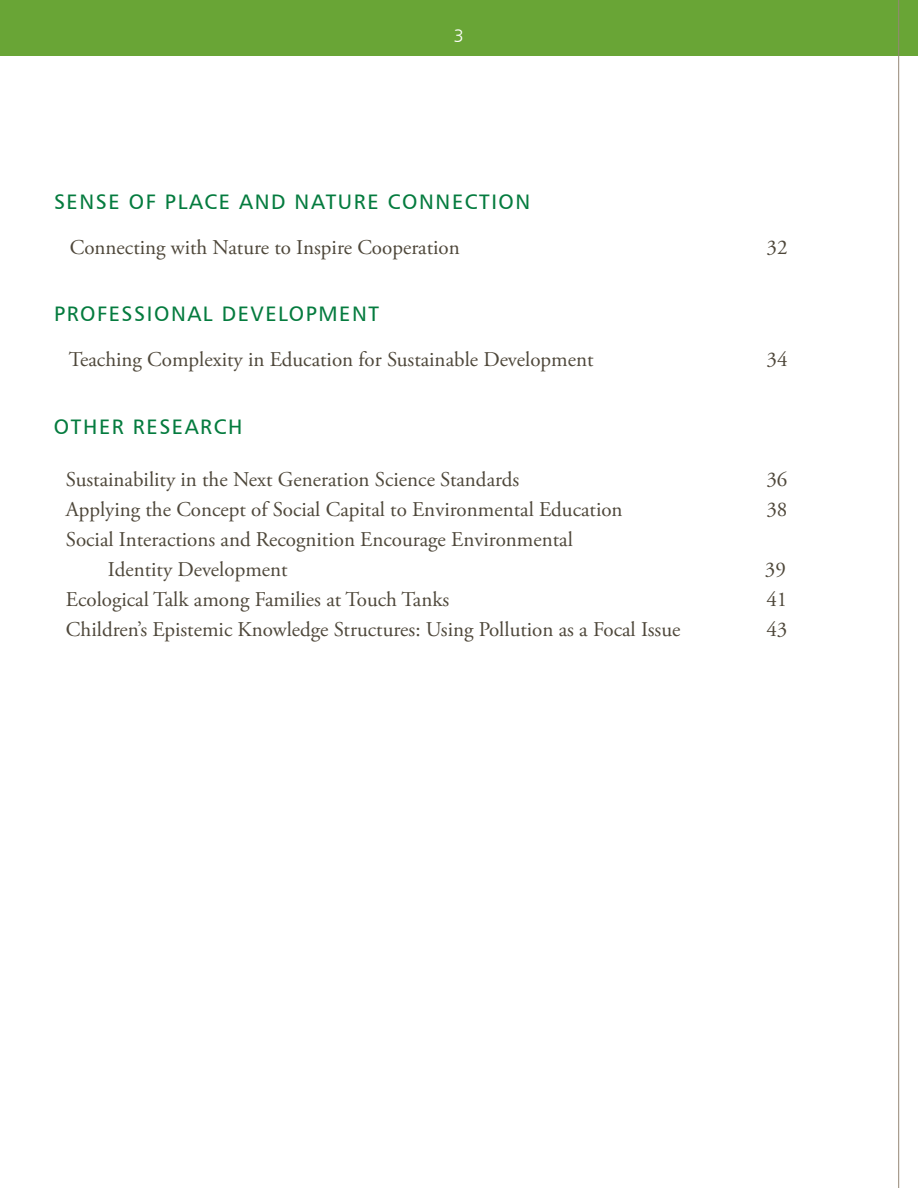
<style>
.page{position:relative;width:918px;height:1188px;background:#fff}
.page>*{position:absolute;margin:0;border:0;box-sizing:border-box;transform-origin:0 0}
.t1{font:21px/30px "Adobe Garamond Pro";color:#4e473a}
.t2{font:21px "Humanist 777 BT Roman B";letter-spacing:.075em;color:#047b3e}
.t3{font:18px "Humanist 777 BT Light B";color:#fff}
</style>
<div class="page">
<div style="left:0;top:0;width:918px;height:56px;background:#69a536"></div>
<hr style="left:898px;top:0;width:1px;height:1188px;background:#958776">
<p class="t3" style="left:454px;top:25px;width:12px">3</p>
<p class="t2" style="left:54px;top:188px;width:125px">SENSE OF PLA</p>
<p class="t2" style="left:204px;top:188px;width:105px">CEAND NAT</p>
<p class="t2" style="left:338px;top:188px;width:81px">URE CONNE</p>
<p class="t2" style="left:465px;top:188px;width:50px">CTION</p>
<p class="t1" style="left:70px;top:233px;width:392px">Connecting with Nature to Inspire Cooperation</p>
<p class="t1" style="left:767px;top:233px;width:22px">32</p>
<p class="t2" style="left:54px;top:301px;width:116px">PROFESSIONAL</p>
<p class="t2" style="left:222px;top:301px;width:31px">DEVELOPMENT</p>
<p class="t1" style="left:69px;top:345px;width:526px">Teaching Complexity in Education for Sustainable Development</p>
<p class="t1" style="left:767px;top:345px;width:23px">34</p>
<p class="t2" style="left:54px;top:413px;width:190px">OTHER RESEARCH</p>
<p class="t1" style="left:66px;top:465px;width:455px">Sustainability in the Next Generation Science Standards</p>
<p class="t1" style="left:766px;top:465px;width:23px">36</p>
<p class="t1" style="left:66px;top:495px;width:558px">Applying the Concept of Social Capital to Environmental Education</p>
<p class="t1" style="left:766px;top:495px;width:23px">38</p>
<p class="t1" style="left:66px;top:525px;width:508px">Social Interactions and Recognition Encourage Environmental<br>Identity Development</p>
<p class="t1" style="left:765px;top:555px;width:22px">39</p>
<p class="t1" style="left:66px;top:585px;width:385px">Ecological Talk among Families at Touch Tanks</p>
<p class="t1" style="left:766px;top:585px;width:23px">41</p>
<p class="t1" style="left:66px;top:615px;width:616px">Children’s Epistemic Knowledge Structures: Using Pollution as a Focal Issue</p>
<p class="t1" style="left:766px;top:615px;width:23px">43</p>
</div>
